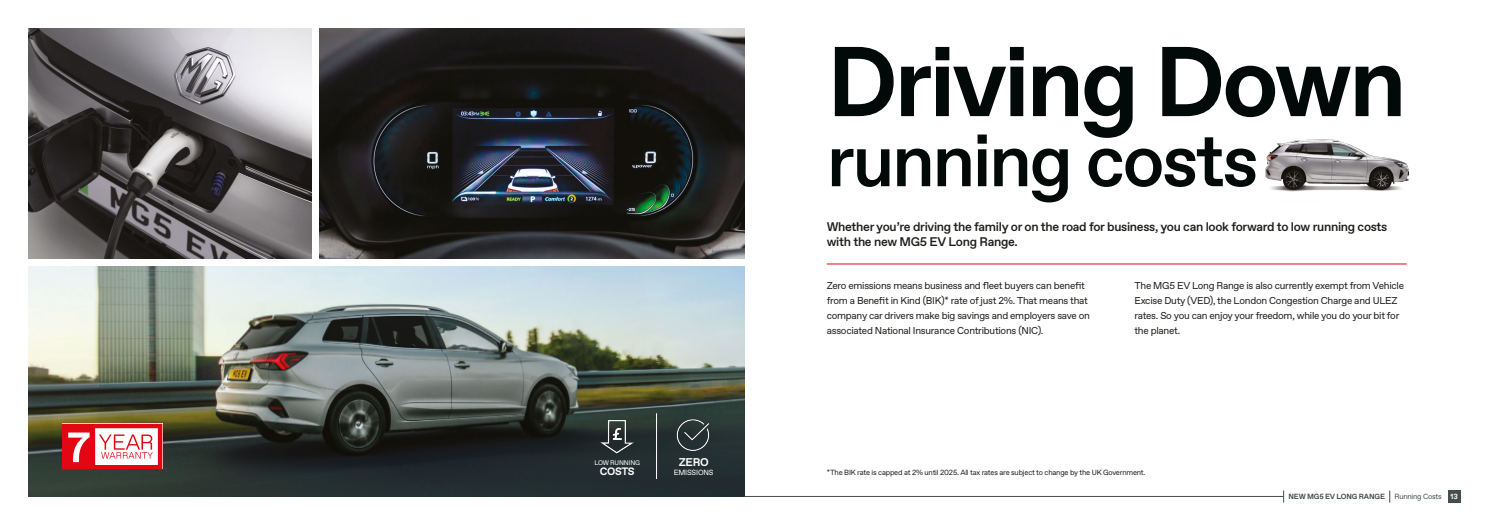
<style>
.page{position:relative;width:1489px;height:525px;background:#fff}
.page>*{position:absolute;margin:0;border:0;box-sizing:border-box;transform-origin:0 0}
.t1{font:700 98.75px "Favorit Std";letter-spacing:-.035em;color:#020a09}
.t2{font:500 73.75px "Favorit Std";letter-spacing:-.035em;color:#020a09}
.t3{font:500 12.5px/15px "Favorit Std";letter-spacing:-.025em;color:#1d1d1b}
.t4{font:700 11.25px "Favorit Std";color:#fff}
.t5{font:700 10.75px "Favorit Std";letter-spacing:-.04em;color:#fff}
.t6{font:10px/15px "Favorit Std";letter-spacing:-.025em;color:#1d1d1b}
.t7{font:7.5px "Favorit Std";letter-spacing:-.025em;color:#1d1d1b}
.t8{font:700 7.5px "Favorit Std";letter-spacing:-.02em;color:#474d4e}
.t9{font:7.5px "Favorit Std";letter-spacing:-.03em;color:#474d4e}
.t10{font:7.5px "Favorit Std";letter-spacing:-.025em;color:#fff}
.t11{font:6.62px "Favorit Std";letter-spacing:-.025em;color:#fff}
.s1{font-weight:700;color:#fff}
</style>
<div class="page">
<img style="left:1265px;top:139px;width:144px;height:53px">
<img style="left:28px;top:266px;width:716px;height:230px">
<hr style="left:656px;top:413px;width:1px;height:65px;background:#fff">
<hr style="left:744px;top:496px;width:539px;height:1px;background:#474d4e">
<div style="left:1447px;top:490px;width:13px;height:12px;background:#474d4e"></div>
<svg style="left:1283px;top:490px;width:1px;height:12px"></svg>
<svg style="left:1389px;top:490px;width:1px;height:12px"></svg>
<img style="left:599px;top:418px;width:36px;height:36px">
<hr style="left:826px;top:263px;width:580px;height:1px;background:#e30613">
<img style="left:28px;top:28px;width:284px;height:231px">
<img style="left:319px;top:28px;width:425px;height:231px">
<img style="left:675px;top:418px;width:35px;height:35px">
<svg style="left:62px;top:423px;width:100px;height:46px"></svg>
<p class="t11" style="left:594px;top:457px;width:47px">LOW RUNNING</p>
<p class="t5" style="left:600px;top:463px;width:36px">COSTS</p>
<p class="t4" style="left:678px;top:454px;width:31px">ZERO</p>
<p class="t10" style="left:673px;top:467px;width:41px">EMISSIONS</p>
<h1 class="t1" style="left:826px;top:16px;width:581px">Driving Down</h1>
<h2 class="t2" style="left:826px;top:111px;width:433px">running costs</h2>
<p class="t3" style="left:826px;top:218px;width:562px">Whether you’re driving the family or on the road for business, you can look forward to low running costs with the new MG5 EV Long Range.</p>
<p class="t6" style="left:826px;top:277px;width:265px">Zero emissions means business and fleet buyers can benefit from a Benefit in Kind (BIK)* rate of just 2%. That means that company car drivers make big savings and employers save on associated National Insurance Contributions (NIC).</p>
<p class="t6" style="left:1134px;top:277px;width:271px">The MG5 EV Long Range is also currently exempt from Vehicle Excise Duty (VED), the London Congestion Charge and ULEZ rates. So you can enjoy your freedom, while you do your bit for the planet.</p>
<p class="t7" style="left:826px;top:467px;width:320px">*The BIK rate is capped at 2% until 2025. All tax rates are subject to change by the UK Government.</p>
<p class="t8" style="left:1288px;top:491px;width:98px">NEW MG5 EV LONG RANGE</p>
<p class="t9" style="left:1394px;top:491px;width:65px">Running Costs <span class="s1">13</span></p>
</div>
